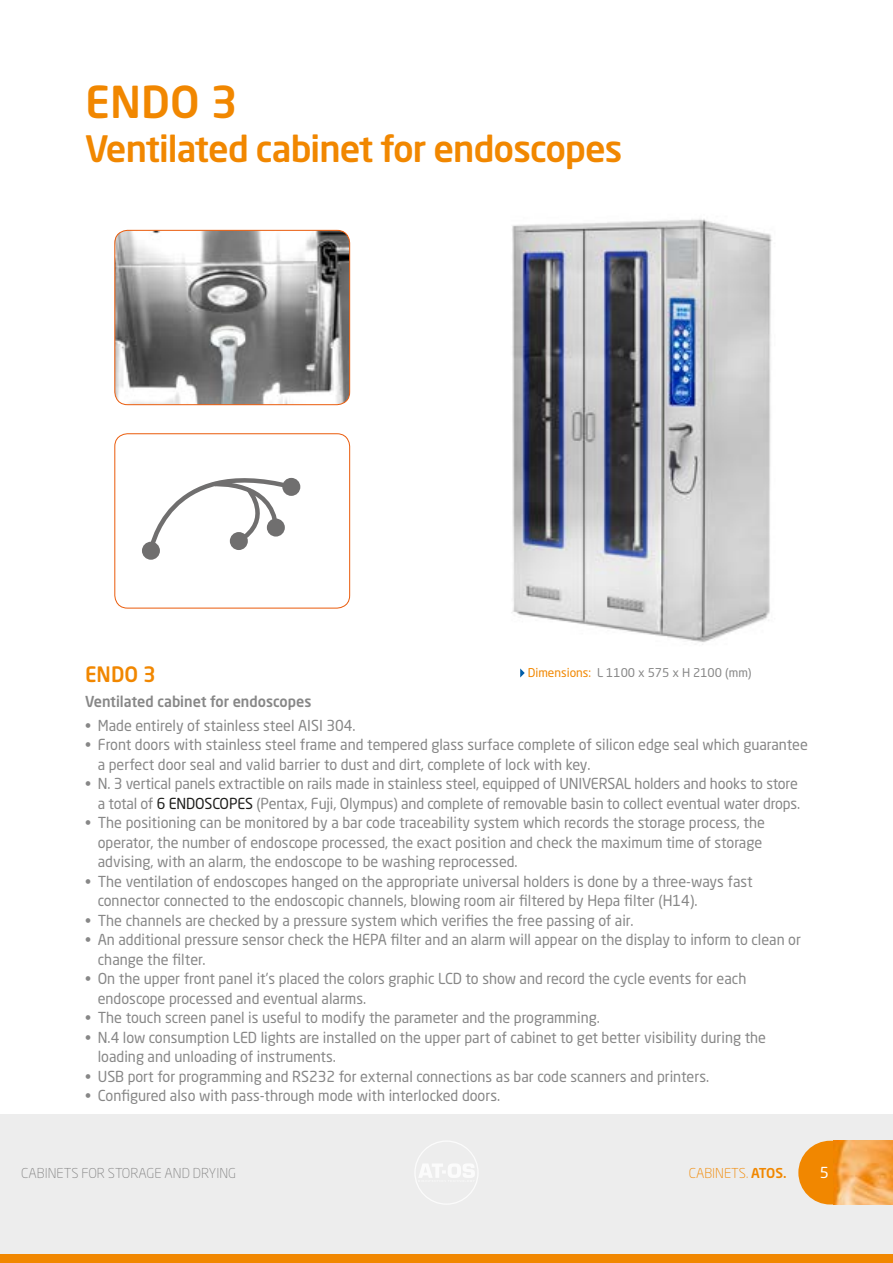
<style>
.page{position:relative;width:893px;height:1263px;background:#fff}
.page>*{position:absolute;margin:0;border:0;box-sizing:border-box;transform-origin:0 0}
.t1{font:500 43.5px "Neo Sans Std";color:#f18700}
.t2{font:500 36px "Neo Sans Std";letter-spacing:-.025em;color:#f18700}
.t3{font:500 21px "Neo Sans Std";color:#f18700;scale:.96 1}
.t4{font:15px/19.5px "Neo Sans Pro";color:#878787;scale:.96 1}
.t5{font:500 15px "Neo Sans Std";color:#878787;scale:.96 1}
.t6{font:15px "Neo Sans Pro";color:#fff}
.t7{font:300 13.5px "Neo Sans Std";color:#878787}
.t8{font:300 13.5px "Neo Sans Std";color:#f18700}
.t9{font:12px "Neo Sans Pro";color:#878787}
.s1{color:#1d1d1b}
.s2{color:#f18700}
.s3{font-weight:500}
</style>
<div class="page">
<div style="left:0;top:1114px;width:893px;height:149px;background:#ededed"></div>
<svg style="left:798px;top:1141px;width:35px;height:63px"></svg>
<img style="left:833px;top:1141px;width:60px;height:63px">
<svg style="left:415px;top:1141px;width:63px;height:64px"></svg>
<div style="left:0;top:1254px;width:893px;height:9px;background:#f18700"></div>
<img style="left:511px;top:219px;width:261px;height:459px">
<img style="left:115px;top:230px;width:235px;height:175px">
<div style="left:114px;top:230px;width:236px;height:175px;border:1px solid #ea5b0b;border-radius:13px"></div>
<div style="left:114px;top:433px;width:236px;height:175px;border:1px solid #ea5b0b;border-radius:13px"></div>
<div style="left:142px;top:542px;width:18px;height:18px;background:#706f6f;border-radius:50%"></div>
<div style="left:282px;top:478px;width:18px;height:18px;background:#706f6f;border-radius:50%"></div>
<svg style="left:146px;top:477px;width:151px;height:77px"></svg>
<div style="left:230px;top:532px;width:18px;height:18px;background:#706f6f;border-radius:50%"></div>
<svg style="left:520px;top:668px;width:5px;height:9px"></svg>
<h1 class="t1" style="left:85px;top:75px;width:154px">ENDO 3</h1>
<h2 class="t2" style="left:85px;top:126px;width:539px">Ventilated cabinet for endoscopes</h2>
<h3 class="t3" style="left:85px;top:661px;width:75px">ENDO 3</h3>
<p class="t5" style="left:85px;top:692px;width:237px">Ventilated cabinet for endoscopes</p>
<p class="t4" style="left:85px;top:715px;width:283px">• Made entirely of stainless steel AISI 304.</p>
<p class="t4" style="left:98px;top:735px;width:741px;text-indent:-13px">• Front doors with stainless steel frame and tempered glass surface complete of silicon edge seal which guarantee a perfect door seal and valid barrier to dust and dirt, complete of lock with key.</p>
<p class="t4" style="left:85px;top:774px;width:746px;text-align:right">• N. 3 vertical panels extractible on rails made in stainless steel, equipped of UNIVERSAL holders and hooks to store a total of <span class="s1">6 ENDOSCOPES</span> (Pentax, Fuji, Olympus) and complete of removable basin to collect eventual water drops.</p>
<p class="t4" style="left:98px;top:813px;width:696px;text-indent:-13px">• The positioning can be monitored by a bar code traceability system which records the storage process, the operator, the number of endoscope processed, the exact position and check the maximum time of storage advising, with an alarm, the endoscope to be washing reprocessed.</p>
<p class="t4" style="left:98px;top:871px;width:683px;text-indent:-13px">• The ventilation of endoscopes hanged on the appropriate universal holders is done by a three-ways fast connector connected to the endoscopic channels, blowing room air filtered by Hepa filter (H14).</p>
<p class="t4" style="left:85px;top:910px;width:573px">• The channels are checked by a pressure system which verifies the free passing of air.</p>
<p class="t4" style="left:98px;top:930px;width:734px;text-indent:-13px">• An additional pressure sensor check the HEPA filter and an alarm will appear on the display to inform to clean or change the filter.</p>
<p class="t4" style="left:98px;top:969px;width:677px;text-indent:-13px">• On the upper front panel it’s placed the colors graphic LCD to show and record the cycle events for each endoscope processed and eventual alarms.</p>
<p class="t4" style="left:85px;top:1008px;width:538px">• The touch screen panel is useful to modify the parameter and the programming.</p>
<p class="t4" style="left:98px;top:1027px;width:698px;text-indent:-13px">• N.4 low consumption LED lights are installed on the upper part of cabinet to get better visibility during the loading and unloading of instruments.</p>
<p class="t4" style="left:85px;top:1066px;width:652px">• USB port for programming and RS232 for external connections as bar code scanners and printers.</p>
<p class="t4" style="left:85px;top:1086px;width:434px">• Configured also with pass-through mode with interlocked doors.</p>
<p class="t9" style="left:528px;top:666px;width:225px"><span class="s2">Dimensions:</span> L 1100 x 575 x H 2100 (mm)</p>
<p class="t7" style="left:21px;top:1165px;width:216px">CABINETS FOR STORAGE AND DRYING</p>
<p class="t8" style="left:689px;top:1165px;width:99px">CABINETS. <span class="s3">ATOS.</span></p>
<p class="t6" style="left:820px;top:1163px;width:11px">5</p>
</div>
